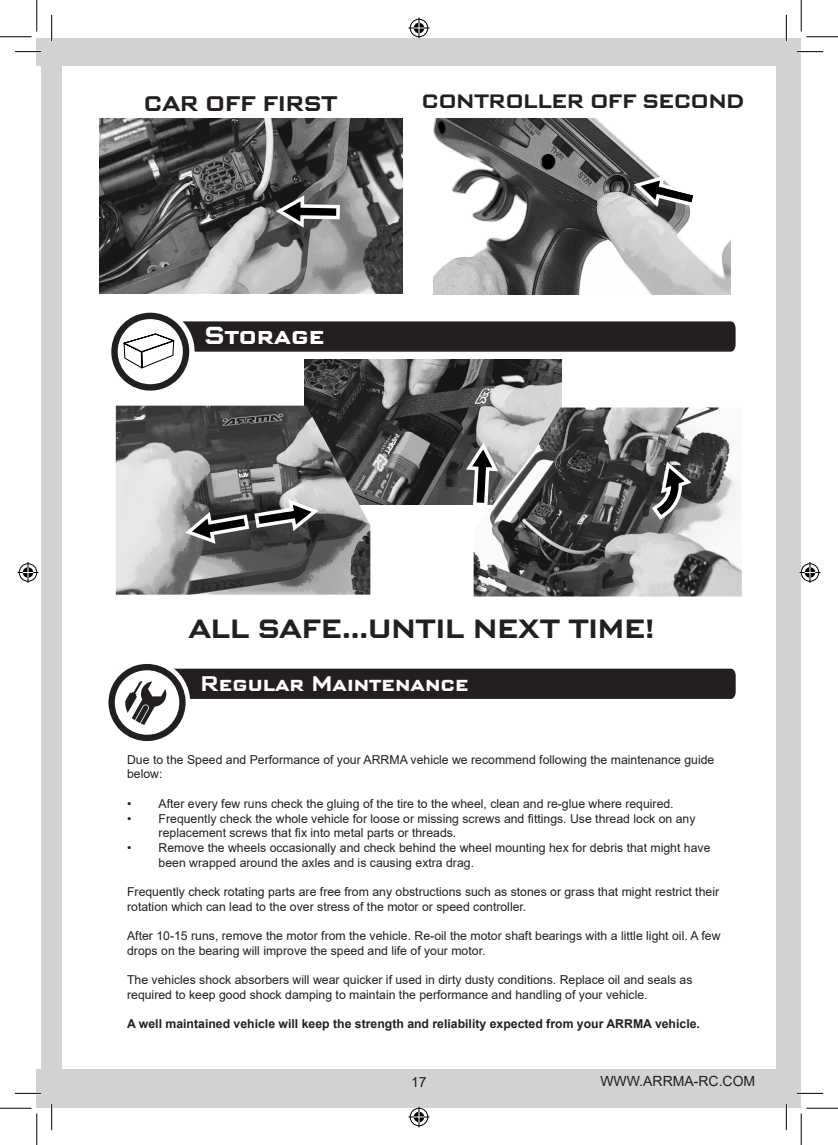
<style>
.page{position:relative;width:838px;height:1145px;background:#fff}
.page>*{position:absolute;margin:0;border:0;box-sizing:border-box;transform-origin:0 0}
.t1{font:700 26.25px "Bank Gothic";color:#231f20}
.t2{font:700 24.5px "Bank Gothic";color:#fff}
.t3{font:700 21px "Bank Gothic";color:#fff}
.t4{font:700 21px "Bank Gothic";color:#231f20}
.t5{font:700 19.25px "Bank Gothic";color:#231f20}
.t6{font:14px "Arial";color:#231f20}
.t7{font:12.25px/14.7px "Arial";color:#231f20}
.t8{font:700 12.25px "Arial";color:#231f20}
</style>
<div class="page">
<div style="left:37px;top:38px;width:763px;height:1069px;background:#d1d2d4"></div>
<div style="left:62px;top:67px;width:713px;height:1002px;background:#fff"></div>
<hr style="left:37px;top:67px;width:4px;height:1002px;background:#fff">
<img style="left:305px;top:391px;width:256px;height:114px">
<svg style="left:111px;top:312px;width:624px;height:79px"></svg>
<img style="left:116px;top:406px;width:254px;height:189px">
<img style="left:473px;top:408px;width:268px;height:189px">
<svg style="left:108px;top:664px;width:627px;height:77px"></svg>
<svg style="left:651px;top:462px;width:40px;height:58px"></svg>
<svg style="left:623px;top:441px;width:20px;height:14px"></svg>
<img style="left:433px;top:119px;width:297px;height:176px">
<svg style="left:634px;top:175px;width:63px;height:32px"></svg>
<img style="left:100px;top:119px;width:303px;height:175px">
<svg style="left:276px;top:195px;width:64px;height:33px"></svg>
<svg style="left:185px;top:499px;width:133px;height:45px;background:#5e5e5e"></svg>
<svg style="left:466px;top:442px;width:32px;height:65px"></svg>
<hr style="left:15px;top:51px;width:26px;height:2px;background:#fff">
<hr style="left:796px;top:51px;width:27px;height:2px;background:#fff">
<hr style="left:15px;top:1092px;width:26px;height:2px;background:#fff">
<hr style="left:796px;top:1092px;width:27px;height:2px;background:#fff">
<hr style="left:51px;top:15px;width:2px;height:26px;background:#fff">
<hr style="left:51px;top:1104px;width:2px;height:26px;background:#fff">
<hr style="left:785px;top:15px;width:2px;height:26px;background:#fff">
<hr style="left:785px;top:1104px;width:2px;height:26px;background:#fff">
<svg style="left:15px;top:51px;width:26px;height:1px"></svg>
<svg style="left:796px;top:51px;width:27px;height:1px"></svg>
<svg style="left:15px;top:1093px;width:26px;height:1px"></svg>
<svg style="left:796px;top:1093px;width:27px;height:1px"></svg>
<svg style="left:51px;top:15px;width:1px;height:26px"></svg>
<svg style="left:51px;top:1104px;width:1px;height:26px"></svg>
<svg style="left:786px;top:15px;width:1px;height:26px"></svg>
<svg style="left:786px;top:1104px;width:1px;height:26px"></svg>
<hr style="left:0;top:36px;width:32px;height:1px;background:#000">
<hr style="left:806px;top:36px;width:31px;height:1px;background:#000">
<hr style="left:0;top:1108px;width:32px;height:1px;background:#000">
<hr style="left:806px;top:1108px;width:31px;height:1px;background:#000">
<hr style="left:36px;top:0;width:1px;height:31px;background:#000">
<hr style="left:36px;top:1113px;width:1px;height:32px;background:#000">
<hr style="left:800px;top:0;width:1px;height:31px;background:#000">
<hr style="left:800px;top:1113px;width:1px;height:32px;background:#000">
<svg style="left:408px;top:18px;width:21px;height:21px"></svg>
<svg style="left:408px;top:1106px;width:21px;height:21px"></svg>
<svg style="left:18px;top:562px;width:21px;height:21px"></svg>
<svg style="left:799px;top:562px;width:21px;height:21px"></svg>
<p class="t4" style="left:144px;top:90px;width:195px">CAR OFF FIRST</p>
<p class="t5" style="left:422px;top:90px;width:324px">CONTROLLER OFF SECOND</p>
<p class="t2" style="left:204px;top:320px;width:122px">Storage</p>
<p class="t1" style="left:189px;top:613px;width:467px">ALL SAFE...UNTIL NEXT TIME!</p>
<p class="t3" style="left:200px;top:671px;width:270px">Regular Maintenance</p>
<p class="t7" style="left:127px;top:752px;width:588px">Due to the Speed and Performance of your ARRMA vehicle we recommend following the maintenance guide below:</p>
<p class="t7" style="left:127px;top:796px;width:548px">• After every few runs check the gluing of the tire to the wheel, clean and re-glue where required.</p>
<p class="t7" style="left:159px;top:811px;width:538px;text-indent:-32px">• Frequently check the whole vehicle for loose or missing screws and fittings. Use thread lock on any replacement screws that fix into metal parts or threads.</p>
<p class="t7" style="left:159px;top:840px;width:553px;text-indent:-32px">• Remove the wheels occasionally and check behind the wheel mounting hex for debris that might have been wrapped around the axles and is causing extra drag.</p>
<p class="t7" style="left:127px;top:884px;width:593px">Frequently check rotating parts are free from any obstructions such as stones or grass that might restrict their rotation which can lead to the over stress of the motor or speed controller.</p>
<p class="t7" style="left:127px;top:928px;width:595px">After 10-15 runs, remove the motor from the vehicle. Re-oil the motor shaft bearings with a little light oil. A few drops on the bearing will improve the speed and life of your motor.</p>
<p class="t7" style="left:127px;top:972px;width:567px">The vehicles shock absorbers will wear quicker if used in dirty dusty conditions. Replace oil and seals as required to keep good shock damping to maintain the performance and handling of your vehicle.</p>
<p class="t8" style="left:127px;top:1015px;width:574px">A well maintained vehicle will keep the strength and reliability expected from your ARRMA vehicle.</p>
<p class="t6" style="left:411px;top:1072px;width:17px">17</p>
<p class="t6" style="left:600px;top:1071px;width:156px">WWW.ARRMA-RC.COM</p>
</div>
